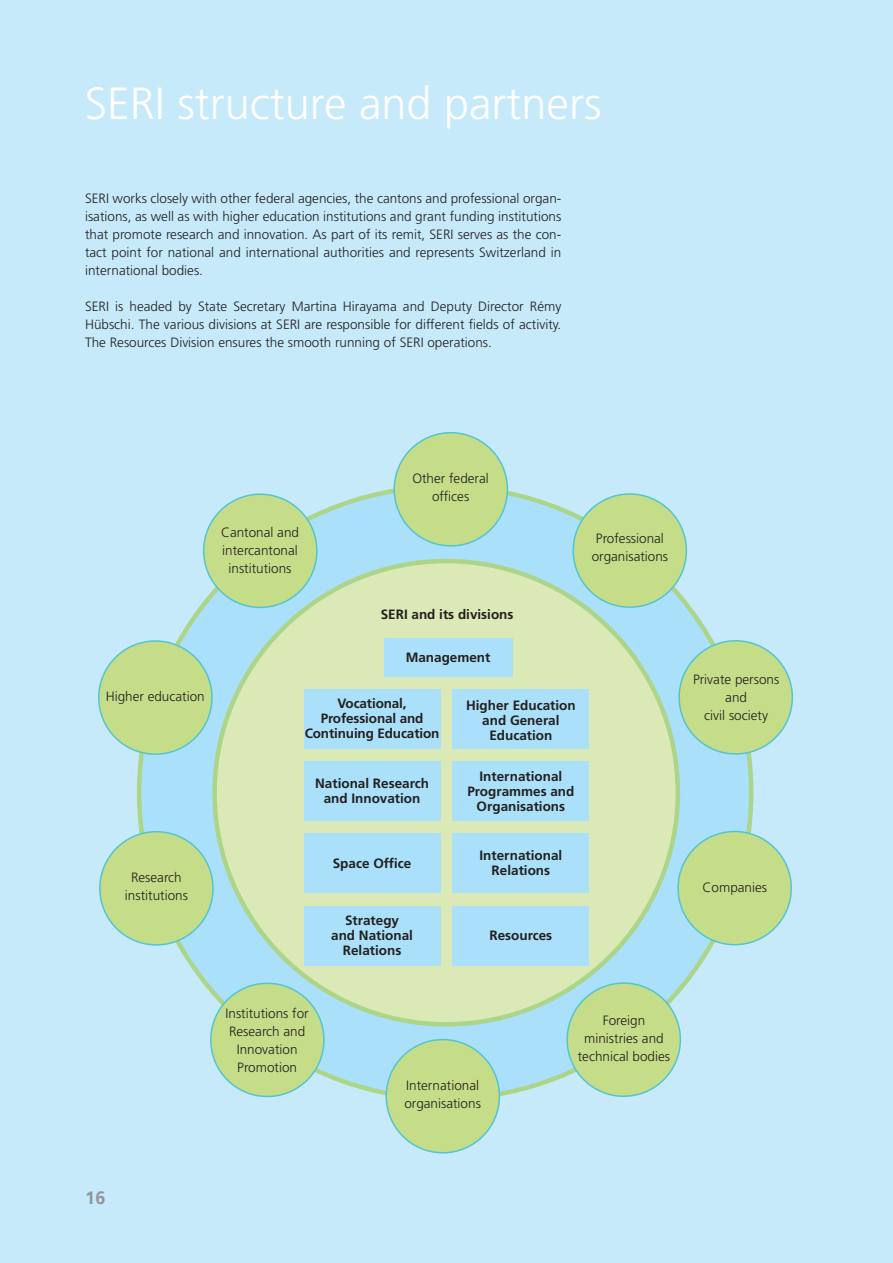
<style>
.page{position:relative;width:893px;height:1263px;background:#c6eafa}
.page>*{position:absolute;margin:0;border:0;box-sizing:border-box;transform-origin:0 0}
.t1{font:300 45px "Frutiger LT Std";color:#fff}
.t2{font:700 18px "Frutiger LT Std";color:#939598}
.t3{font:300 13.5px/18px "Frutiger LT Std";color:#231f20;text-align:center}
.t4{font:700 13.5px/15px "Frutiger LT Std";color:#231f20;text-align:center}
</style>
<div class="page">
<div style="left:139px;top:487px;width:612px;height:612px;background:#aae0f9;border-radius:50%"></div>
<div style="left:394px;top:433px;width:113px;height:113px;background:#c5dd88;border-radius:50%"></div>
<div style="left:393px;top:432px;width:115px;height:115px;border:2px solid #54c5cf;border-radius:50%"></div>
<div style="left:573px;top:494px;width:113px;height:113px;background:#c5dd88;border-radius:50%"></div>
<div style="left:572px;top:493px;width:115px;height:115px;border:2px solid #54c5cf;border-radius:50%"></div>
<div style="left:679px;top:641px;width:113px;height:113px;background:#c5dd88;border-radius:50%"></div>
<div style="left:678px;top:640px;width:115px;height:115px;border:2px solid #54c5cf;border-radius:50%"></div>
<div style="left:567px;top:983px;width:113px;height:113px;background:#c5dd88;border-radius:50%"></div>
<div style="left:566px;top:982px;width:115px;height:115px;border:2px solid #54c5cf;border-radius:50%"></div>
<div style="left:386px;top:1039px;width:113px;height:114px;background:#c5dd88;border-radius:50%"></div>
<div style="left:385px;top:1039px;width:115px;height:114px;border:2px solid #54c5cf;border-radius:50%"></div>
<div style="left:678px;top:831px;width:113px;height:114px;background:#c5dd88;border-radius:50%"></div>
<div style="left:677px;top:831px;width:115px;height:114px;border:2px solid #54c5cf;border-radius:50%"></div>
<div style="left:204px;top:494px;width:113px;height:113px;background:#c5dd88;border-radius:50%"></div>
<div style="left:203px;top:493px;width:115px;height:115px;border:2px solid #54c5cf;border-radius:50%"></div>
<div style="left:99px;top:641px;width:113px;height:113px;background:#c5dd88;border-radius:50%"></div>
<div style="left:98px;top:640px;width:115px;height:115px;border:2px solid #54c5cf;border-radius:50%"></div>
<div style="left:211px;top:983px;width:113px;height:113px;background:#c5dd88;border-radius:50%"></div>
<div style="left:210px;top:982px;width:115px;height:115px;border:2px solid #54c5cf;border-radius:50%"></div>
<div style="left:100px;top:832px;width:113px;height:113px;background:#c5dd88;border-radius:50%"></div>
<div style="left:99px;top:831px;width:115px;height:115px;border:2px solid #54c5cf;border-radius:50%"></div>
<div style="left:215px;top:561px;width:463px;height:463px;background:#dbe9b6;border-radius:50%"></div>
<div style="left:384px;top:638px;width:128px;height:38px;background:#aae0f9"></div>
<div style="left:304px;top:689px;width:136px;height:59px;background:#aae0f9"></div>
<div style="left:453px;top:761px;width:136px;height:60px;background:#aae0f9"></div>
<div style="left:453px;top:689px;width:136px;height:59px;background:#aae0f9"></div>
<div style="left:304px;top:833px;width:136px;height:60px;background:#aae0f9"></div>
<div style="left:304px;top:761px;width:136px;height:60px;background:#aae0f9"></div>
<div style="left:453px;top:833px;width:136px;height:60px;background:#aae0f9"></div>
<div style="left:304px;top:906px;width:136px;height:59px;background:#aae0f9"></div>
<div style="left:453px;top:906px;width:136px;height:59px;background:#aae0f9"></div>
<h1 class="t1" style="left:85px;top:78px;width:518px">SERI structure and partners</h1>
<p class="t3" style="left:85px;top:189px;width:478px;text-align:justify">SERI works closely with other federal agencies, the cantons and professional organ&shy;isations, as well as with higher education institutions and grant funding institutions that promote research and innovation. As part of its remit, SERI serves as the con&shy;tact point for national and international authorities and represents Switzerland in international bodies.</p>
<p class="t3" style="left:85px;top:297px;width:478px;text-align:justify">SERI is headed by State Secretary Martina Hirayama and Deputy Director Rémy Hübschi. The various divisions at SERI are responsible for different fields of activity.<br>The Resources Division ensures the smooth running of SERI operations.</p>
<p class="t3" style="left:106px;top:688px;width:101px">Higher education</p>
<p class="t3" style="left:125px;top:869px;width:65px">Research institutions</p>
<p class="t3" style="left:221px;top:523px;width:80px">Cantonal and intercantonal institutions</p>
<p class="t3" style="left:412px;top:470px;width:78px">Other federal offices</p>
<p class="t4" style="left:381px;top:607px;width:134px">SERI and its divisions</p>
<p class="t4" style="left:406px;top:649px;width:86px">Management</p>
<p class="t4" style="left:305px;top:696px;width:136px">Vocational,<br>Professional and<br>Continuing Education</p>
<p class="t4" style="left:467px;top:768px;width:109px">International<br>Programmes and<br>Organisations</p>
<p class="t4" style="left:466px;top:697px;width:111px">Higher Education and General<br>Education</p>
<p class="t4" style="left:315px;top:776px;width:115px">National Research and Innovation</p>
<p class="t4" style="left:333px;top:855px;width:80px">Space Office</p>
<p class="t4" style="left:331px;top:913px;width:83px">Strategy<br>and National<br>Relations</p>
<p class="t4" style="left:479px;top:848px;width:84px">International<br>Relations</p>
<p class="t4" style="left:489px;top:928px;width:64px">Resources</p>
<p class="t3" style="left:592px;top:529px;width:78px">Professional organisations</p>
<p class="t3" style="left:226px;top:1005px;width:85px">Institutions for<br>Research and<br>Innovation<br>Promotion</p>
<p class="t3" style="left:404px;top:1077px;width:78px;text-align:left">International organisations</p>
<p class="t3" style="left:578px;top:1011px;width:94px">Foreign ministries and technical bodies</p>
<p class="t3" style="left:693px;top:671px;width:88px">Private persons and<br>civil society</p>
<p class="t3" style="left:703px;top:878px;width:66px">Companies</p>
<h2 class="t2" style="left:85px;top:1187px;width:22px">16</h2>
</div>
